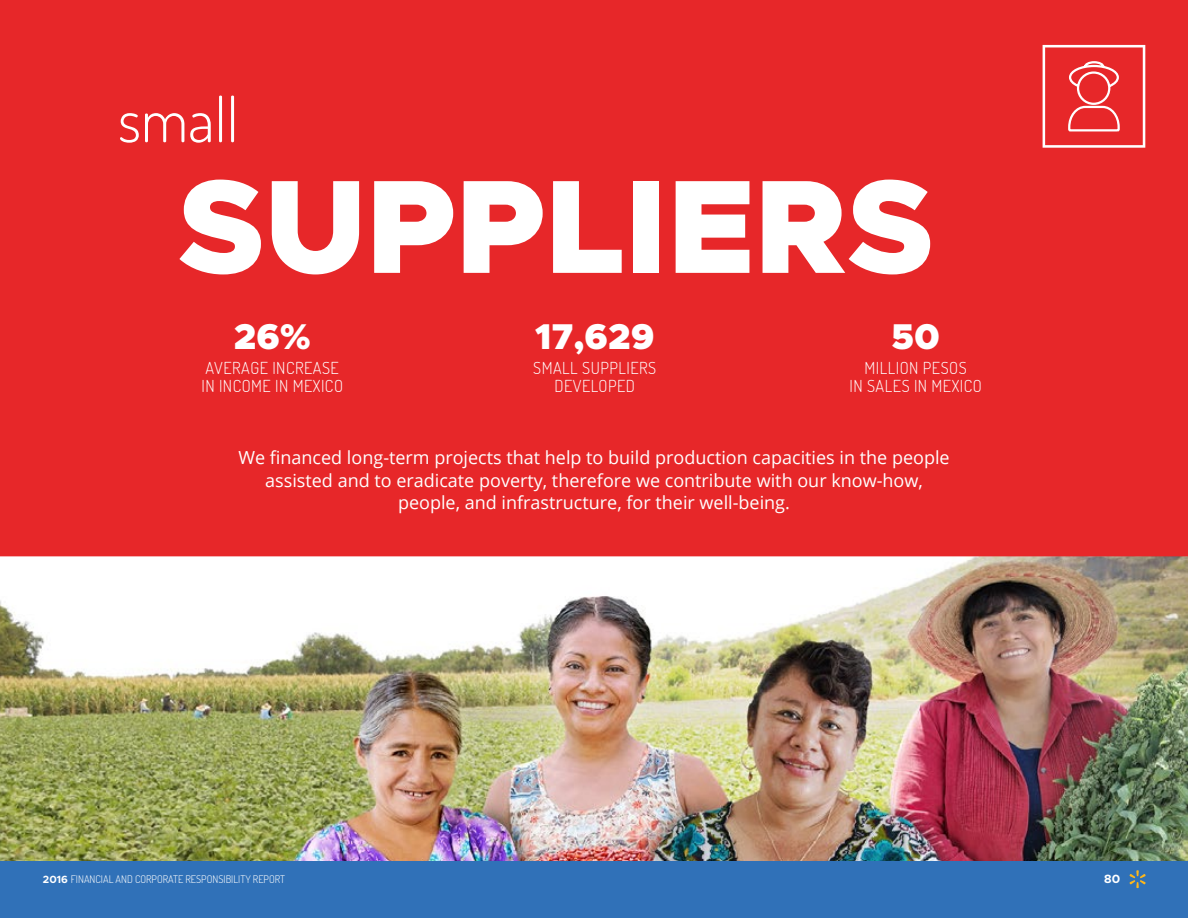
<style>
.page{position:relative;width:1188px;height:918px;background:#fff}
.page>*{position:absolute;margin:0;border:0;box-sizing:border-box;transform-origin:0 0}
.t1{font:900 133.5px "Metropolis";color:#fff}
.t2{font:300 61.05px "Dosis";color:#fff}
.t3{font:900 36px "Metropolis";color:#fff}
.t4{font:18px/22.5px "Open Sans";color:#fff;text-align:center}
.t5{font:300 16.5px/18px "Dosis";letter-spacing:.03em;color:#fff;text-align:center}
.t6{font:700 12px "Metropolis";color:#fff}
.t7{font:300 10.5px "Dosis";color:#fff}
.s1{font-family:"Metropolis";font-weight:700}
</style>
<div class="page">
<img style="left:0;top:556px;width:1188px;height:305px">
<div style="left:0;top:0;width:1188px;height:556px;background:#e72729"></div>
<svg style="left:1043px;top:45px;width:102px;height:103px;background:#ea494a"></svg>
<div style="left:153px;top:161px;width:895px;height:132px;background:#e72729"></div>
<div style="left:0;top:861px;width:1188px;height:57px;background:#3071b8"></div>
<svg style="left:1129px;top:870px;width:17px;height:18px"></svg>
<h2 class="t2" style="left:118px;top:80px;width:122px">small</h2>
<h1 class="t1" style="left:178px;top:141px;width:757px">SUPPLIERS</h1>
<h3 class="t3" style="left:234px;top:313px;width:79px">26%</h3>
<p class="t5" style="left:202px;top:358px;width:143px;text-align:left">AVERAGE INCREASE<br>IN INCOME IN MEXICO</p>
<h3 class="t3" style="left:535px;top:313px;width:121px">17,629</h3>
<p class="t5" style="left:533px;top:358px;width:125px">SMALL SUPPLIERS<br>DEVELOPED</p>
<h3 class="t3" style="left:891px;top:313px;width:50px">50</h3>
<p class="t5" style="left:850px;top:358px;width:134px">MILLION PESOS<br>IN SALES IN MEXICO</p>
<p class="t4" style="left:238px;top:446px;width:713px">We financed long-term projects that help to build production capacities in the people assisted and to eradicate poverty, therefore we contribute with our know-how, people, and infrastructure, for their well-being.</p>
<p class="t7" style="left:43px;top:873px;width:244px"><span class="s1">2016</span> FINANCIAL AND CORPORATE RESPONSIBILITY REPORT</p>
<p class="t6" style="left:1104px;top:872px;width:17px">80</p>
</div>
